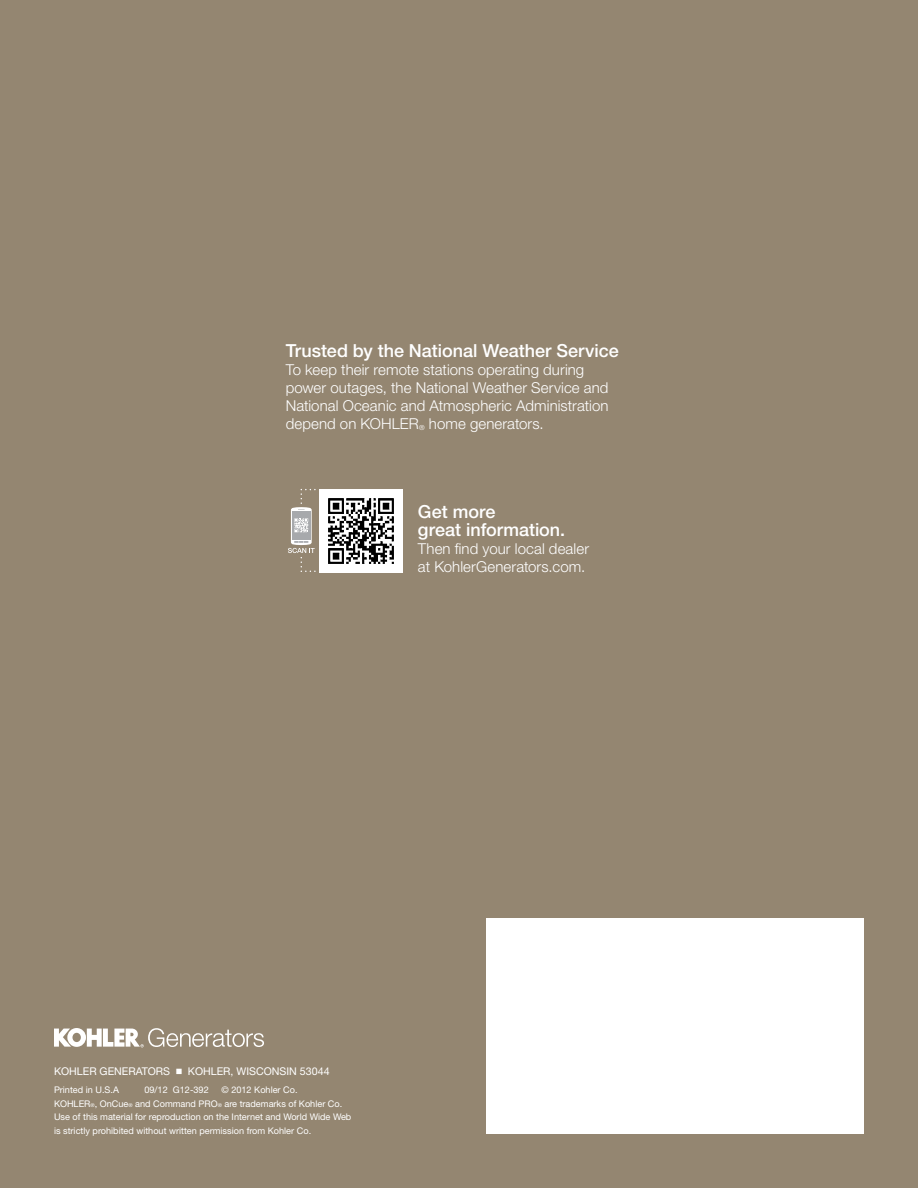
<style>
.page{position:relative;width:918px;height:1188px;background:#948671}
.page>*{position:absolute;margin:0;border:0;box-sizing:border-box;transform-origin:0 0}
.t1{font:500 18px/18px "Helvetica Neue";color:#fff}
.t2{font:300 15px/18px "Helvetica Neue";letter-spacing:.005em;color:#fff}
.t3{font:10.65px "Helvetica Neue";color:#fff}
.t4{font:9.15px/13.6px "Helvetica Neue";color:#fff}
.s1{font-size:7.05px}
.s2{font-family:"Universal Newswith Comm Pi"}
</style>
<div class="page">
<img style="left:320px;top:489px;width:83px;height:83px">
<svg style="left:288px;top:489px;width:28px;height:83px"></svg>
<svg style="left:54px;top:1028px;width:210px;height:19px"></svg>
<div style="left:486px;top:918px;width:378px;height:216px;background:#fff"></div>
<h1 class="t1" style="left:286px;top:341px;width:335px">Trusted by the National Weather Service</h1>
<h2 class="t2" style="left:286px;top:360px;width:324px">To keep their remote stations operating during power outages, the National Weather Service and National Oceanic and Atmospheric Administration depend on KOHLER<span class="s1">®</span> home generators.</h2>
<h1 class="t1" style="left:418px;top:503px;width:149px">Get more<br>great information.</h1>
<h2 class="t2" style="left:418px;top:540px;width:173px">Then find your local dealer at KohlerGenerators.com.</h2>
<p class="t3" style="left:54px;top:1065px;width:16px">Kohler</p>
<p class="t3" style="left:100px;top:1065px;width:16px">Generators</p>
<p class="t3" style="left:176px;top:1065px;width:27px"><span class="s2">n</span> Kohler</p>
<p class="t3" style="left:231px;top:1065px;width:23px">, Wisconsin</p>
<p class="t3" style="left:300px;top:1065px;width:31px">53044</p>
<p class="t4" style="left:54px;top:1083px;width:67px">Printed in U.S.A</p>
<p class="t4" style="left:144px;top:1083px;width:66px">09/12 G12-392</p>
<p class="t4" style="left:54px;top:1083px;width:299px;text-indent:168px">© 2012 Kohler Co.<br>KOHLER<sub>®</sub>, OnCue<sub>®</sub> and Command PRO<sub>®</sub> are trademarks of Kohler Co.<br>Use of this material for reproduction on the Internet and World Wide Web is strictly prohibited without written permission from Kohler Co.</p>
</div>
